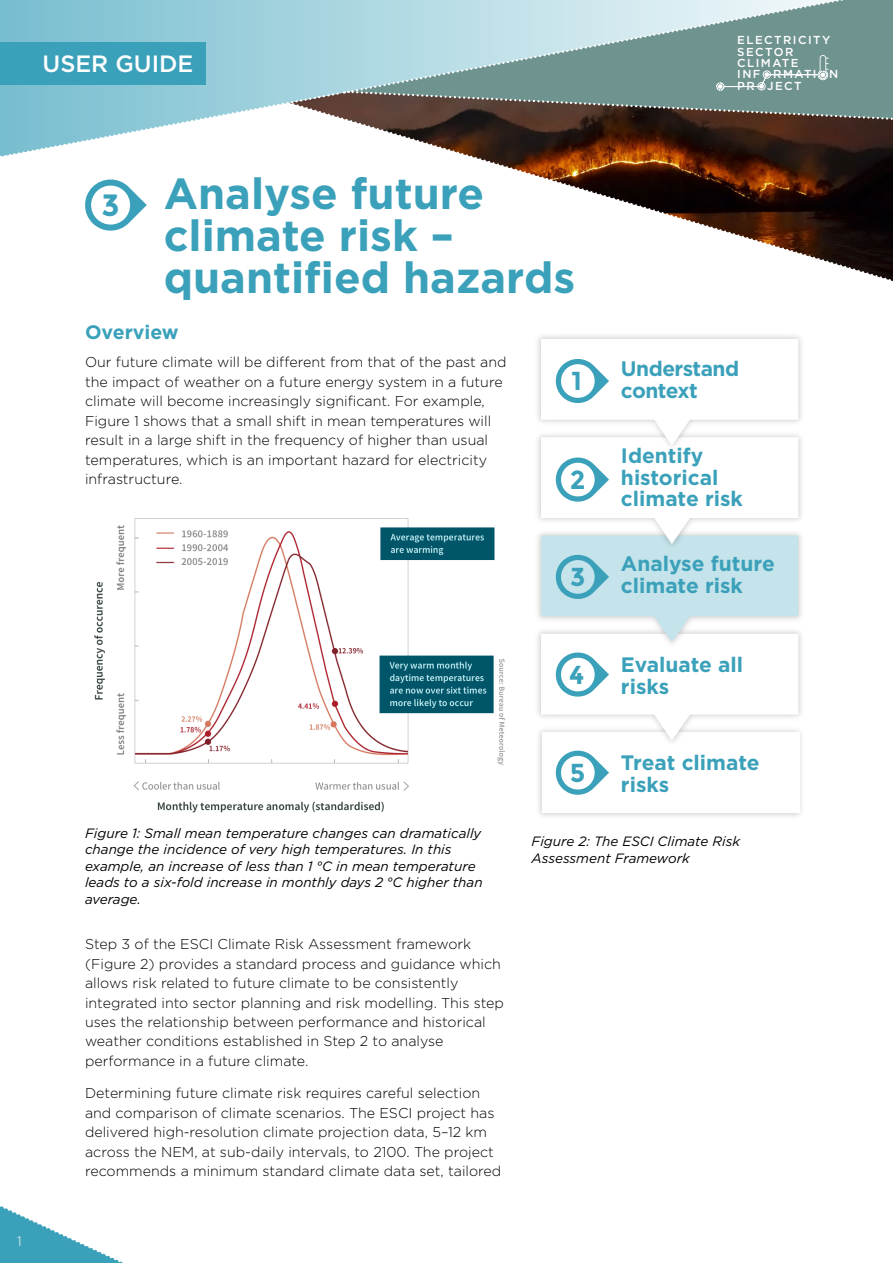
<style>
.page{position:relative;width:893px;height:1263px;background:#fff}
.page>*{position:absolute;margin:0;border:0;box-sizing:border-box;transform-origin:0 0}
.t1{font:700 43.5px/42px "Gotham";color:#3ba1ba}
.t2{font:700 25.95px "Montserrat";color:#3ba1ba}
.t3{font:500 23.55px "Gotham";color:#fff}
.t4{font:700 20.85px/21.9px "Gotham";color:#3ba1ba}
.t5{font:700 20.85px/21.9px "Gotham";letter-spacing:-.025em;color:#3ba1ba}
.t6{font:700 19.5px "Gotham";color:#3ba1ba}
.t7{font:300 14.25px/19.5px "Gotham";color:#000}
.t8{font:italic 13.5px/16.5px "Gotham";color:#000}
.t9{font:300 13.5px "Gotham";color:#fff}
.t10{font:500 11.55px/11.2px "Gotham";letter-spacing:.125em;color:#fff}
</style>
<div class="page">
<svg style="left:0;top:1206px;width:123px;height:57px"></svg>
<svg style="left:85px;top:179px;width:62px;height:52px"></svg>
<svg style="left:555px;top:750px;width:54px;height:45px"></svg>
<img style="left:537px;top:553px;width:265px;height:98px">
<img style="left:537px;top:455px;width:265px;height:98px">
<svg style="left:541px;top:359px;width:257px;height:382px"></svg>
<img style="left:94px;top:518px;width:411px;height:295px">
<svg style="left:486px;top:161px;width:407px;height:120px"></svg>
<svg style="left:0;top:0;width:348px;height:55px;background:#91cad8"></svg>
<svg style="left:348px;top:0;width:545px;height:55px;background:#a6c6c9"></svg>
<svg style="left:0;top:55px;width:893px;height:106px"></svg>
<div style="left:0;top:43px;width:206px;height:42px;background:#3ba1ba"></div>
<h3 class="t3" style="left:43px;top:48px;width:152px">USER GUIDE</h3>
<p class="t10" style="left:737px;top:34px;width:103px">ELECTRICITY<br>SECTOR<br>CLIMATE<br>INF RMATI N<br>PR JECT</p>
<p class="t9" style="left:17px;top:1234px;width:6px">1</p>
<h1 class="t1" style="left:164px;top:172px;width:413px;text-indent:-62px"><sub>3</sub> Analyse future climate risk – quantified hazards</h1>
<h3 class="t6" style="left:85px;top:321px;width:95px">Overview</h3>
<p class="t7" style="left:85px;top:352px;width:423px">Our future climate will be different from that of the past and the impact of weather on a future energy system in a future climate will become increasingly significant. For example, Figure 1 shows that a small shift in mean temperatures will result in a large shift in the frequency of higher than usual temperatures, which is an important hazard for electricity infrastructure.</p>
<p class="t8" style="left:85px;top:825px;width:399px">Figure 1: Small mean temperature changes can dramatically change the incidence of very high temperatures. In this example, an increase of less than 1 °C in mean temperature leads to a six-fold increase in monthly days 2 °C higher than average.</p>
<p class="t7" style="left:85px;top:934px;width:420px">Step 3 of the ESCI Climate Risk Assessment framework (Figure 2) provides a standard process and guidance which allows risk related to future climate to be consistently integrated into sector planning and risk modelling. This step uses the relationship between performance and historical weather conditions established in Step 2 to analyse performance in a future climate.</p>
<p class="t7" style="left:85px;top:1083px;width:418px">Determining future climate risk requires careful selection and comparison of climate scenarios. The ESCI project has delivered high-resolution climate projection data, 5–12 km across the NEM, at sub-daily intervals, to 2100. The project recommends a minimum standard climate data set, tailored</p>
<h2 class="t2" style="left:572px;top:365px;width:12px">1</h2>
<h3 class="t5" style="left:621px;top:357px;width:120px">Understand context</h3>
<h2 class="t2" style="left:570px;top:464px;width:17px">2</h2>
<h2 class="t2" style="left:570px;top:561px;width:17px">3</h2>
<h2 class="t2" style="left:569px;top:659px;width:17px">4</h2>
<h2 class="t2" style="left:570px;top:757px;width:17px">5</h2>
<h3 class="t4" style="left:621px;top:444px;width:124px">Identify historical climate risk</h3>
<h3 class="t4" style="left:621px;top:552px;width:155px">Analyse future climate risk</h3>
<h3 class="t4" style="left:621px;top:653px;width:124px">Evaluate all risks</h3>
<h3 class="t4" style="left:621px;top:751px;width:140px">Treat climate risks</h3>
<p class="t8" style="left:531px;top:833px;width:210px">Figure 2: The ESCI Climate Risk<br>Assessment Framework</p>
</div>
